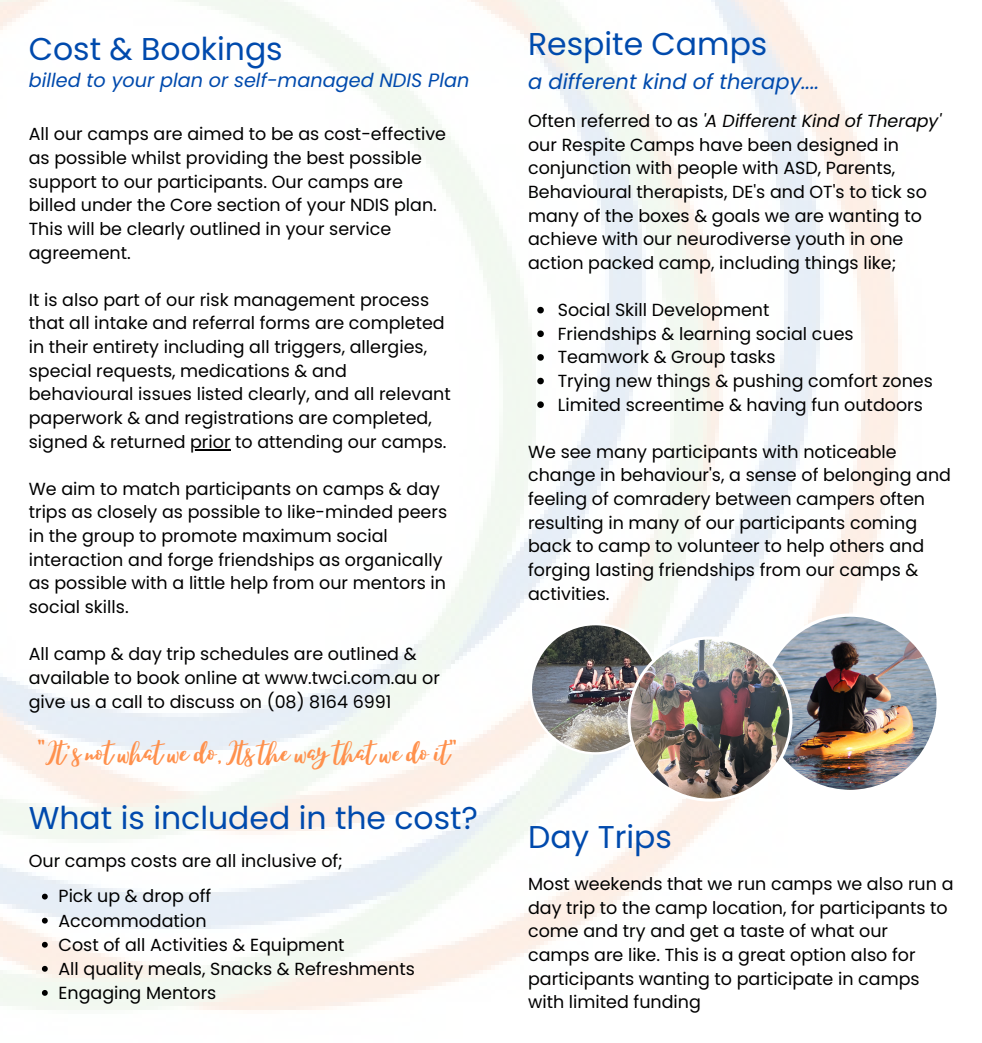
<style>
.page{position:relative;width:982px;height:1043px;background:#fff}
.page>*{position:absolute;margin:0;border:0;box-sizing:border-box;transform-origin:0 0}
.t1{font:36.75px "Lucky Dip Caitlin";color:#ff914d}
.t2{font:31.5px "Poppins";color:#004aad}
.t3{font:italic 21px "Poppins";color:#004aad}
.t4{font:italic 19.25px "Poppins";color:#004aad}
.t5{font:17.5px/23.6px "Poppins";color:#000}
.s1{font-style:italic}
</style>
<div class="page">
<img style="left:0;top:0;width:898px;height:1010px">
<img style="left:529px;top:613px;width:408px;height:188px">
<svg style="left:537px;top:307px;width:7px;height:6px"></svg>
<svg style="left:537px;top:330px;width:7px;height:7px"></svg>
<svg style="left:537px;top:354px;width:7px;height:6px"></svg>
<svg style="left:537px;top:377px;width:7px;height:7px"></svg>
<svg style="left:537px;top:401px;width:7px;height:7px"></svg>
<hr style="left:190px;top:449px;width:40px;height:1px;background:#000">
<svg style="left:42px;top:893px;width:6px;height:6px"></svg>
<svg style="left:42px;top:917px;width:6px;height:6px"></svg>
<svg style="left:42px;top:941px;width:6px;height:6px"></svg>
<svg style="left:42px;top:965px;width:6px;height:6px"></svg>
<svg style="left:42px;top:989px;width:6px;height:6px"></svg>
<h2 class="t2" style="left:29px;top:27px;width:255px">Cost &amp; Bookings</h2>
<p class="t4" style="left:29px;top:67px;width:442px">billed to your plan or self-managed NDIS Plan</p>
<h3 class="t5" style="left:29px;top:122px;width:419px">All our camps are aimed to be as cost-effective as possible whilst providing the best possible support to our participants. Our camps are billed under the Core section of your NDIS plan.<br>This will be clearly outlined in your service agreement.</h3>
<p class="t5" style="left:29px;top:288px;width:423px">It is also part of our risk management process that all intake and referral forms are completed in their entirety including all triggers, allergies, special requests, medications &amp; and behavioural issues listed clearly, and all relevant paperwork &amp; and registrations are completed, signed &amp; returned prior to attending our camps.</p>
<p class="t5" style="left:29px;top:477px;width:420px">We aim to match participants on camps &amp; day trips as closely as possible to like-minded peers in the group to promote maximum social interaction and forge friendships as organically as possible with a little help from our mentors in social skills.</p>
<p class="t5" style="left:29px;top:642px;width:389px">All camp &amp; day trip schedules are outlined &amp;</p>
<p class="t5" style="left:29px;top:665px;width:412px">available to book online at www.twci.com.au or give us a call to discuss on (08) 8164 6991</p>
<p class="t1" style="left:38px;top:732px;width:420px">"It's notwhatwedo,Its thewaythatwedo it"</p>
<p class="t2" style="left:29px;top:796px;width:451px">What is included in the cost?</p>
<p class="t5" style="left:29px;top:848px;width:316px">Our camps costs are all inclusive of;</p>
<p class="t5" style="left:59px;top:884px;width:154px">Pick up &amp; drop off</p>
<p class="t5" style="left:59px;top:908px;width:150px">Accommodation</p>
<p class="t5" style="left:59px;top:932px;width:288px">Cost of all Activities &amp; Equipment</p>
<h2 class="t5" style="left:59px;top:956px;width:358px">All quality meals, Snacks &amp; Refreshments</h2>
<p class="t5" style="left:59px;top:980px;width:159px">Engaging Mentors</p>
<p class="t2" style="left:528px;top:22px;width:241px">Respite Camps</p>
<h1 class="t3" style="left:528px;top:66px;width:292px">a different kind of therapy....</h1>
<h2 class="t5" style="left:528px;top:109px;width:415px">Often referred to as <span class="s1">'A Different Kind of Therapy' </span>our Respite Camps have been designed in conjunction with people with ASD, Parents, Behavioural therapists, DE's and OT's to tick so many of the boxes &amp; goals we are wanting to achieve with our neurodiverse youth in one action packed camp, including things like;</h2>
<p class="t5" style="left:558px;top:298px;width:213px">Social Skill Development</p>
<p class="t5" style="left:558px;top:321px;width:297px">Friendships &amp; learning social cues</p>
<p class="t5" style="left:558px;top:345px;width:219px">Teamwork &amp; Group tasks</p>
<p class="t5" style="left:558px;top:369px;width:377px">Trying new things &amp; pushing comfort zones</p>
<p class="t5" style="left:558px;top:392px;width:366px">Limited screentime &amp; having fun outdoors</p>
<p class="t5" style="left:528px;top:440px;width:424px">We see many participants with noticeable change in behaviour's, a sense of belonging and feeling of comradery between campers often resulting in many of our participants coming back to camp to volunteer to help others and forging lasting friendships from our camps &amp; activities.</p>
<p class="t2" style="left:528px;top:814px;width:145px">Day Trips</p>
<p class="t5" style="left:528px;top:871px;width:427px">Most weekends that we run camps we also run a day trip to the camp location, for participants to come and try and get a taste of what our camps are like. This is a great option also for participants wanting to participate in camps with limited funding</p>
</div>
